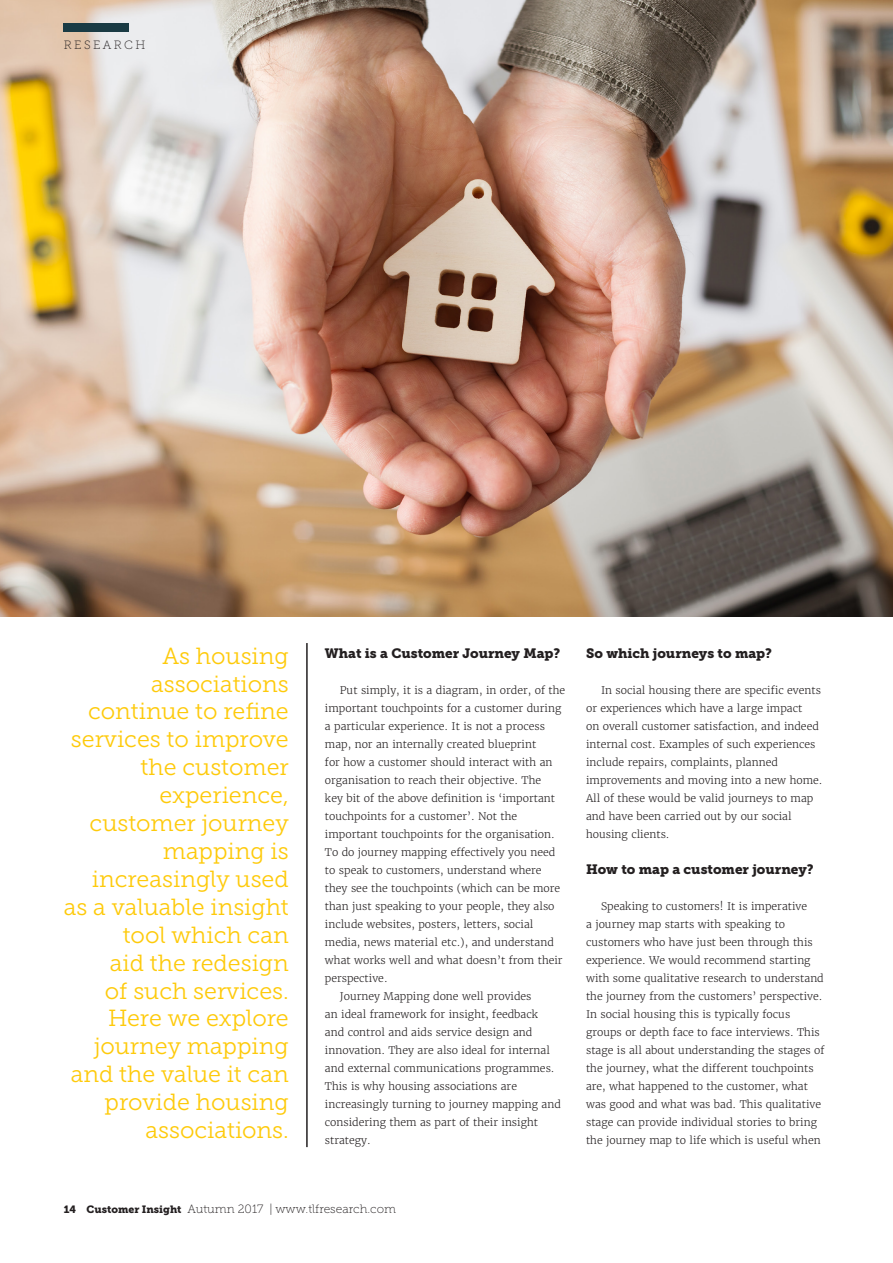
<style>
.page{position:relative;width:893px;height:1263px;background:#fff}
.page>*{position:absolute;margin:0;border:0;box-sizing:border-box;transform-origin:0 0}
.t1{font:23.25px/27.9px "Museo Slab 300";color:#feca0a;text-align:right}
.subhead{font:13.5px "Museo Slab 900";color:#231f20}
.t2{font:12px "Museo Slab 100";color:#231f20}
.t3{font:12px "Museo Slab 100";letter-spacing:.2em;color:#231f20}
.body{font:300 10.5px/18px "Merriweather";color:#231f20}
.s1{font-family:"Museo Slab 900";font-size:10.5px}
</style>
<div class="page">
<img style="left:0;top:0;width:893px;height:616px">
<hr style="left:306px;top:643px;width:2px;height:504px;background:#231f20">
<div style="left:64px;top:23px;width:65px;height:9px;background:#1a3b44"></div>
<p class="t3" style="left:64px;top:39px;width:83px">RESEARCH</p>
<p class="t1" style="left:64px;top:642px;width:226px">As housing associations continue to refine services to improve the customer experience, customer journey mapping is increasingly used as a valuable insight tool which can<br>aid the redesign<br>of such services.<br>Here we explore journey mapping and the value it can provide housing associations.</p>
<p class="subhead" style="left:325px;top:645px;width:237px">What is a Customer Journey Map?</p>
<p class="body" style="left:325px;top:681px;width:242px;text-indent:15px">Put simply, it is a diagram, in order, of the important touchpoints for a customer during a particular experience. It is not a process map, nor an internally created blueprint<br>for how a customer should interact with an organisation to reach their objective. The<br>key bit of the above definition is ‘important touchpoints for a customer’. Not the important touchpoints for the organisation.<br>To do journey mapping effectively you need to speak to customers, understand where they see the touchpoints (which can be more than just speaking to your people, they also include websites, posters, letters, social media, news material etc.), and understand what works well and what doesn’t from their perspective.</p>
<p class="body" style="left:325px;top:987px;width:237px;text-indent:15px">Journey Mapping done well provides<br>an ideal framework for insight, feedback<br>and control and aids service design and innovation. They are also ideal for internal and external communications programmes.<br>This is why housing associations are increasingly turning to journey mapping and considering them as part of their insight strategy.</p>
<p class="subhead" style="left:586px;top:645px;width:187px">So which journeys to map?</p>
<p class="body" style="left:586px;top:681px;width:238px;text-indent:15px">In social housing there are specific events or experiences which have a large impact<br>on overall customer satisfaction, and indeed internal cost. Examples of such experiences include repairs, complaints, planned improvements and moving into a new home.<br>All of these would be valid journeys to map and have been carried out by our social housing clients.</p>
<p class="subhead" style="left:586px;top:861px;width:229px">How to map a customer journey?</p>
<p class="body" style="left:586px;top:897px;width:240px;text-indent:15px">Speaking to customers! It is imperative<br>a journey map starts with speaking to customers who have just been through this experience. We would recommend starting with some qualitative research to understand the journey from the customers’ perspective.<br>In social housing this is typically focus groups or depth face to face interviews. This stage is all about understanding the stages of the journey, what the different touchpoints are, what happened to the customer, what was good and what was bad. This qualitative stage can provide individual stories to bring the journey map to life which is useful when</p>
<p class="t2" style="left:64px;top:1203px;width:334px"><span class="s1">14 Customer Insight</span> Autumn 2017 | www.tlfresearch.com</p>
</div>
